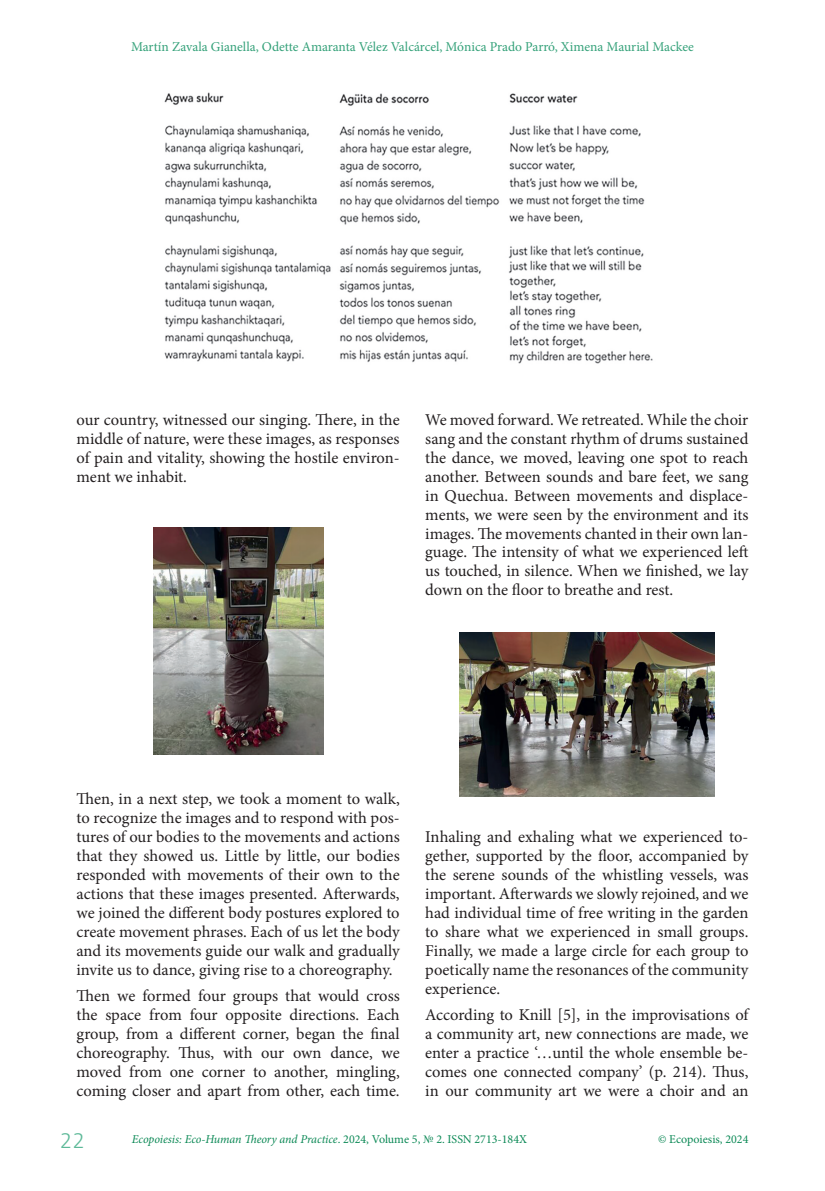
<style>
.page{position:relative;width:825px;height:1191px;background:#fff}
.page>*{position:absolute;margin:0;border:0;box-sizing:border-box;transform-origin:0 0}
.t1{font:21px "Free Set C";color:#5db998}
.t2{font:16.5px/19px "Minion Pro";color:#231f20;text-align:justify}
.t3{font:13.5px "Minion Pro";color:#34a179}
.t4{font:italic 12px "Minion Pro";letter-spacing:-.005em;color:#0c8956}
.t5{font:12px "Minion Pro";color:#0c8956}
.s1{font-style:normal}
</style>
<div class="page">
<img style="left:153px;top:527px;width:170px;height:227px">
<img style="left:459px;top:632px;width:255px;height:164px">
<img style="left:164px;top:92px;width:489px;height:272px">
<p class="t3" style="left:131px;top:37px;width:564px">Martín Zavala Gianella, Odette Amaranta Vélez Valcárcel, Mónica Prado Parró, Ximena Maurial Mackee</p>
<p class="t2" style="left:77px;top:410px;width:325px">our country, witnessed our singing. There, in the middle of nature, were these images, as responses of pain and vitality, showing the hostile environ&shy;ment we inhabit.</p>
<p class="t2" style="left:425px;top:410px;width:325px">We moved forward. We retreated. While the choir sang and the constant rhythm of drums sustained the dance, we moved, leaving one spot to reach another. Between sounds and bare feet, we sang in Quechua. Between movements and displace&shy;ments, we were seen by the environment and its images. The movements chanted in their own lan&shy;guage. The intensity of what we experienced left us touched, in silence. When we finished, we lay down on the floor to breathe and rest.</p>
<p class="t2" style="left:77px;top:789px;width:325px">Then, in a next step, we took a moment to walk, to recognize the images and to respond with pos&shy;tures of our bodies to the movements and actions that they showed us. Little by little, our bodies responded with movements of their own to the actions that these images presented. Afterwards, we joined the different body postures explored to create movement phrases. Each of us let the body and its movements guide our walk and gradually invite us to dance, giving rise to a choreography.</p>
<p class="t2" style="left:77px;top:986px;width:325px">Then we formed four groups that would cross the space from four opposite directions. Each group, from a different corner, began the final choreography. Thus, with our own dance, we moved from one corner to another, mingling, coming closer and apart from other, each time.</p>
<p class="t2" style="left:425px;top:827px;width:325px">Inhaling and exhaling what we experienced to&shy;gether, supported by the floor, accompanied by the serene sounds of the whistling vessels, was important. Afterwards we slowly rejoined, and we had individual time of free writing in the garden to share what we experienced in small groups.<br>Finally, we made a large circle for each group to poetically name the resonances of the community experience.</p>
<p class="t2" style="left:425px;top:1005px;width:325px">According to Knill [5], in the improvisations of a community art, new connections are made, we enter a practice ‘…until the whole ensemble be&shy;comes one connected company’ (p. 214). Thus, in our community art we were a choir and an</p>
<p class="t1" style="left:59px;top:1128px;width:27px">22</p>
<p class="t4" style="left:132px;top:1130px;width:397px">Ecopoiesis: Eco-Human Theory and Practice<span class="s1">. 2024, Volume 5, № 2. ISSN 2713-184X</span></p>
<p class="t5" style="left:658px;top:1131px;width:92px">© Ecopoiesis, 2024</p>
</div>
